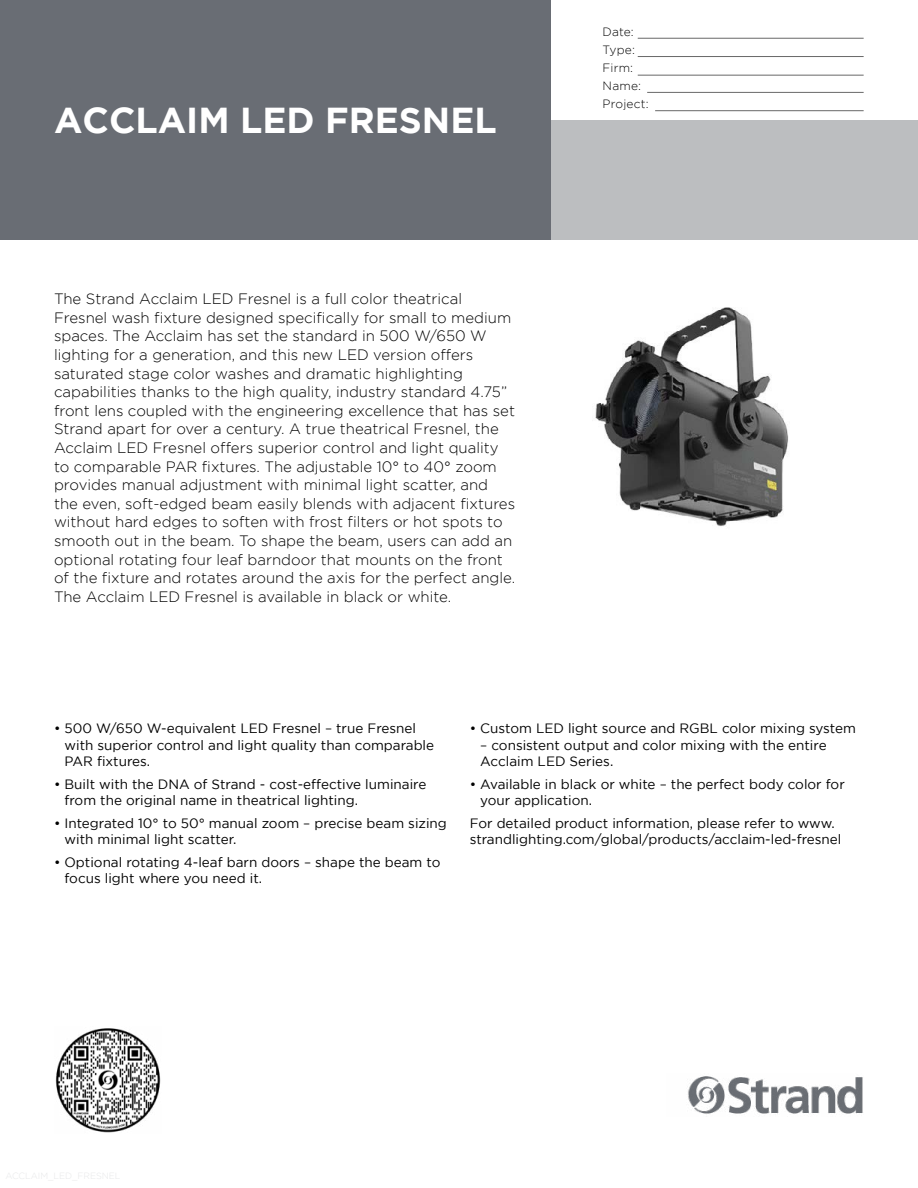
<style>
.page{position:relative;width:918px;height:1188px;background:#fff}
.page>*{position:absolute;margin:0;border:0;box-sizing:border-box;transform-origin:0 0}
.t1{font:700 36px "Gotham";color:#fff}
.t2{font:300 15px/18.6px "Gotham";color:#000}
.t3{font:13.5px/16.2px "Gotham";color:#000}
.t4{font:300 12px/18px "Gotham";letter-spacing:.01em;color:#000}
</style>
<div class="page">
<div style="left:551px;top:120px;width:367px;height:120px;background:#bcbec0"></div>
<div style="left:0;top:0;width:551px;height:240px;background:#696d74"></div>
<img style="left:688px;top:1076px;width:175px;height:38px">
<hr style="left:638px;top:38px;width:226px;height:1px;background:#000">
<hr style="left:638px;top:56px;width:226px;height:1px;background:#000">
<hr style="left:638px;top:75px;width:226px;height:1px;background:#000">
<hr style="left:647px;top:92px;width:217px;height:1px;background:#000">
<hr style="left:655px;top:110px;width:209px;height:1px;background:#000">
<img style="left:595px;top:307px;width:194px;height:220px">
<img style="left:55px;top:1028px;width:106px;height:105px">
<h1 class="t1" style="left:54px;top:99px;width:444px">ACCLAIM LED FRESNEL</h1>
<p class="t2" style="left:54px;top:289px;width:463px">The Strand Acclaim LED Fresnel is a full color theatrical Fresnel wash fixture designed specifically for small to medium spaces. The Acclaim has set the standard in 500 W/650 W lighting for a generation, and this new LED version offers saturated stage color washes and dramatic highlighting capabilities thanks to the high quality, industry standard 4.75” front lens coupled with the engineering excellence that has set Strand apart for over a century. A true theatrical Fresnel, the Acclaim LED Fresnel offers superior control and light quality to comparable PAR fixtures. The adjustable 10° to 40° zoom provides manual adjustment with minimal light scatter, and the even, soft-edged beam easily blends with adjacent fixtures without hard edges to soften with frost filters or hot spots to smooth out in the beam. To shape the beam, users can add an optional rotating four leaf barndoor that mounts on the front of the fixture and rotates around the axis for the perfect angle.<br>The Acclaim LED Fresnel is available in black or white.</p>
<p class="t4" style="left:603px;top:23px;width:48px">Date:<br>Type:<br>Firm:<br>Name:<br>Project:</p>
<p class="t3" style="left:65px;top:720px;width:371px;text-indent:-11px">• 500 W/650 W-equivalent LED Fresnel – true Fresnel with superior control and light quality than comparable<br>PAR fixtures.</p>
<p class="t3" style="left:65px;top:776px;width:363px;text-indent:-11px">• Built with the DNA of Strand - cost-effective luminaire from the original name in theatrical lighting.</p>
<p class="t3" style="left:65px;top:815px;width:384px;text-indent:-11px">• Integrated 10° to 50° manual zoom – precise beam sizing with minimal light scatter.</p>
<p class="t3" style="left:65px;top:854px;width:377px;text-indent:-11px">• Optional rotating 4-leaf barn doors – shape the beam to focus light where you need it.</p>
<p class="t3" style="left:470px;top:720px;width:388px">• Custom LED light source and RGBL color mixing system</p>
<p class="t3" style="left:480px;top:737px;width:348px">– consistent output and color mixing with the entire<br>Acclaim LED Series.</p>
<p class="t3" style="left:480px;top:776px;width:366px;text-indent:-11px">• Available in black or white – the perfect body color for your application.</p>
<p class="t3" style="left:470px;top:815px;width:373px">For detailed product information, please refer to www. strandlighting.com/global/products/acclaim-led-fresnel</p>
</div>
